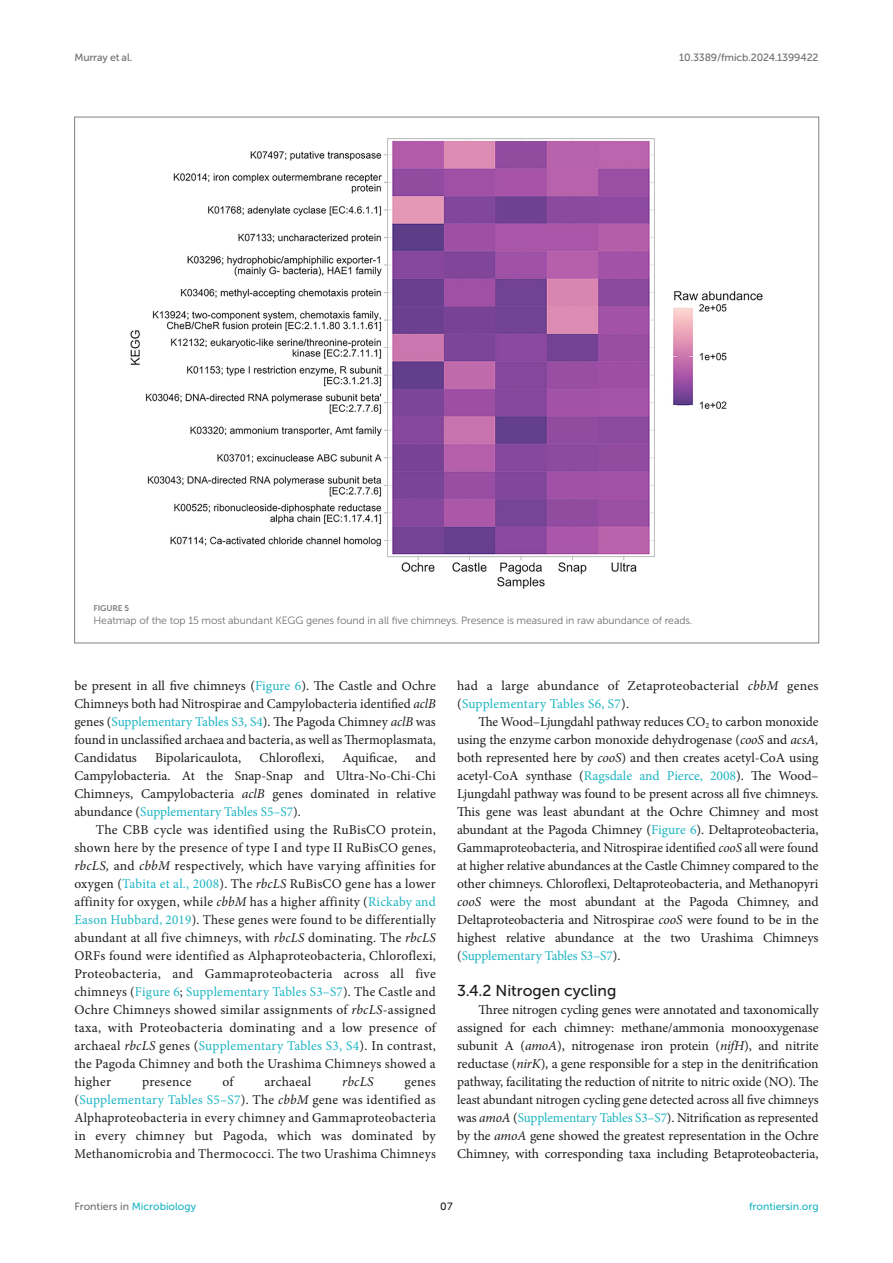
<style>
.page{position:relative;width:893px;height:1263px;background:#fff}
.page>*{position:absolute;margin:0;border:0;box-sizing:border-box;transform-origin:0 0}
.HEAD_3{font:15.75px "Museo Sans 500";color:#1b1c1b}
.TEXT{font:13.5px/18px "Minion Pro";letter-spacing:.015em;color:#1b1c1b;text-align:justify}
.TEXT_FLUSH{font:13.5px/18px "Minion Pro";letter-spacing:-.005em;color:#1b1c1b;text-align:justify}
.TEXT-2{font:italic 13.5px "Minion Pro";letter-spacing:.02em;color:#1b1c1b}
.FIG_LEG{font:10.5px "Museo Sans 300";letter-spacing:-.01em;color:#706f70}
.t1{font:10.5px "Museo Sans 500";color:#1db5c3}
.t2{font:10.5px "Museo Sans 500";letter-spacing:-.015em;color:#706f70}
.t3{font:10.5px "Museo Sans 500";color:#1b1c1b}
.FIG_HD{font:8.25px "Museo Sans 700";letter-spacing:-.01em;color:#7e7f7f}
.s1{color:#1db5c3}
.s2{font-style:italic}
.s3{color:#706f70}
</style>
<div class="page">
<img style="left:130px;top:138px;width:633px;height:451px">
<p class="t2" style="left:74px;top:51px;width:59px">Murray et al.</p>
<p class="t2" style="left:679px;top:51px;width:141px">10.3389/fmicb.2024.1399422</p>
<p class="FIG_HD" style="left:94px;top:603px;width:37px">FIGURE 5</p>
<p class="FIG_LEG" style="left:94px;top:615px;width:600px">Heatmap of the top 15 most abundant KEGG genes found in all five chimneys. Presence is measured in raw abundance of reads.</p>
<p class="TEXT_FLUSH" style="left:74px;top:677px;width:363px">be present in all five chimneys (<span class="s1">Figure 6</span>). The Castle and Ochre Chimneys both had Nitrospirae and Campylobacteria identified <span class="s2">aclB </span>genes (<span class="s1">Supplementary Tables S3, S4</span>). The Pagoda Chimney <span class="s2">aclB</span> was found in unclassified archaea and bacteria, as well as Thermoplasmata, Candidatus</p>
<p class="TEXT_FLUSH" style="left:74px;top:749px;width:363px;text-indent:341px">and Campylobacteria. At the Snap-Snap and Ultra-No-Chi-Chi Chimneys, Campylobacteria <span class="s2">aclB</span> genes dominated in relative abundance (<span class="s1">Supplementary Tables S5–S7</span>).</p>
<p class="TEXT" style="left:74px;top:821px;width:363px;text-indent:21px">The CBB cycle was identified using the RuBisCO protein, shown here by the presence of type I and type II RuBisCO genes, <span class="s2">rbcLS,</span> and <span class="s2">cbbM</span> respectively, which have varying affinities for oxygen (<span class="s1">Tabita et al., 2008</span>). The <span class="s2">rbcLS</span> RuBisCO gene has a lower affinity for oxygen, while <span class="s2">cbbM</span> has a higher affinity (<span class="s1">Rickaby and Eason Hubbard, 2019</span>). These genes were found to be differentially abundant at all five chimneys, with <span class="s2">rbcLS</span> dominating. The <span class="s2">rbcLS </span>ORFs found were identified as Alphaproteobacteria, Chloroflexi, Proteobacteria, and Gammaproteobacteria across all five chimneys (<span class="s1">Figure 6</span>; <span class="s1">Supplementary Tables S3–S7</span>). The Castle and Ochre Chimneys showed similar assignments of <span class="s2">rbcLS</span>-assigned taxa, with Proteobacteria dominating and a low presence of archaeal <span class="s2">rbcLS</span> genes (<span class="s1">Supplementary Tables S3, S4</span>). In contrast, the Pagoda Chimney and both the Urashima Chimneys showed a higher</p>
<p class="TEXT_FLUSH" style="left:155px;top:749px;width:88px">Bipolaricaulota,</p>
<p class="TEXT_FLUSH" style="left:260px;top:749px;width:66px">Chloroflexi,</p>
<p class="TEXT_FLUSH" style="left:342px;top:749px;width:56px">Aquificae,</p>
<p class="TEXT" style="left:142px;top:1073px;width:51px">presence</p>
<p class="TEXT" style="left:222px;top:1073px;width:13px">of</p>
<p class="TEXT" style="left:264px;top:1073px;width:48px">archaeal</p>
<p class="TEXT-2" style="left:342px;top:1072px;width:33px">rbcLS</p>
<p class="TEXT" style="left:74px;top:1073px;width:363px;text-indent:330px">genes (<span class="s1">Supplementary Tables S5–S7</span>). The <span class="s2">cbbM</span> gene was identified as Alphaproteobacteria in every chimney and Gammaproteobacteria in every chimney but Pagoda, which was dominated by Methanomicrobia and Thermococci. The two Urashima Chimneys</p>
<p class="TEXT" style="left:457px;top:677px;width:363px">had a large abundance of Zetaproteobacterial <span class="s2">cbbM</span> genes (<span class="s1">Supplementary Tables S6, S7</span>).</p>
<p class="TEXT" style="left:457px;top:713px;width:363px;text-indent:21px">The Wood–Ljungdahl pathway reduces CO<sub>2</sub> to carbon monoxide using the enzyme carbon monoxide dehydrogenase (<span class="s2">cooS</span> and <span class="s2">acsA, </span>both represented here by <span class="s2">cooS</span>) and then creates acetyl-CoA using acetyl-CoA synthase (<span class="s1">Ragsdale and Pierce, 2008</span>). The Wood– Ljungdahl pathway was found to be present across all five chimneys.<br>This gene was least abundant at the Ochre Chimney and most abundant at the Pagoda Chimney (<span class="s1">Figure 6</span>). Deltaproteobacteria, Gammaproteobacteria, and Nitrospirae identified <span class="s2">cooS</span> all were found at higher relative abundances at the Castle Chimney compared to the other chimneys. Chloroflexi, Deltaproteobacteria, and Methanopyri <span class="s2">cooS</span> were the most abundant at the Pagoda Chimney, and Deltaproteobacteria and Nitrospirae <span class="s2">cooS</span> were found to be in the highest relative abundance at the two Urashima Chimneys (<span class="s1">Supplementary Tables S3–S7</span>).</p>
<p class="HEAD_3" style="left:457px;top:982px;width:161px">3.4.2 Nitrogen cycling</p>
<p class="TEXT_FLUSH" style="left:457px;top:1001px;width:363px;text-indent:21px">Three nitrogen cycling genes were annotated and taxonomically assigned for each chimney: methane/ammonia monooxygenase subunit A (<span class="s2">amoA</span>), nitrogenase iron protein (<span class="s2">nifH</span>), and nitrite reductase (<span class="s2">nirK</span>), a gene responsible for a step in the denitrification pathway, facilitating the reduction of nitrite to nitric oxide (NO). The least abundant nitrogen cycling gene detected across all five chimneys was <span class="s2">amoA</span> (<span class="s1">Supplementary Tables S3–S7</span>). Nitrification as represented by the <span class="s2">amoA</span> gene showed the greatest representation in the Ochre Chimney, with corresponding taxa including Betaproteobacteria,</p>
<p class="t1" style="left:74px;top:1200px;width:123px"><span class="s3">Frontiers in</span> Microbiology</p>
<p class="t3" style="left:440px;top:1200px;width:14px">07</p>
<p class="t1" style="left:749px;top:1200px;width:71px">frontiersin.org</p>
</div>
